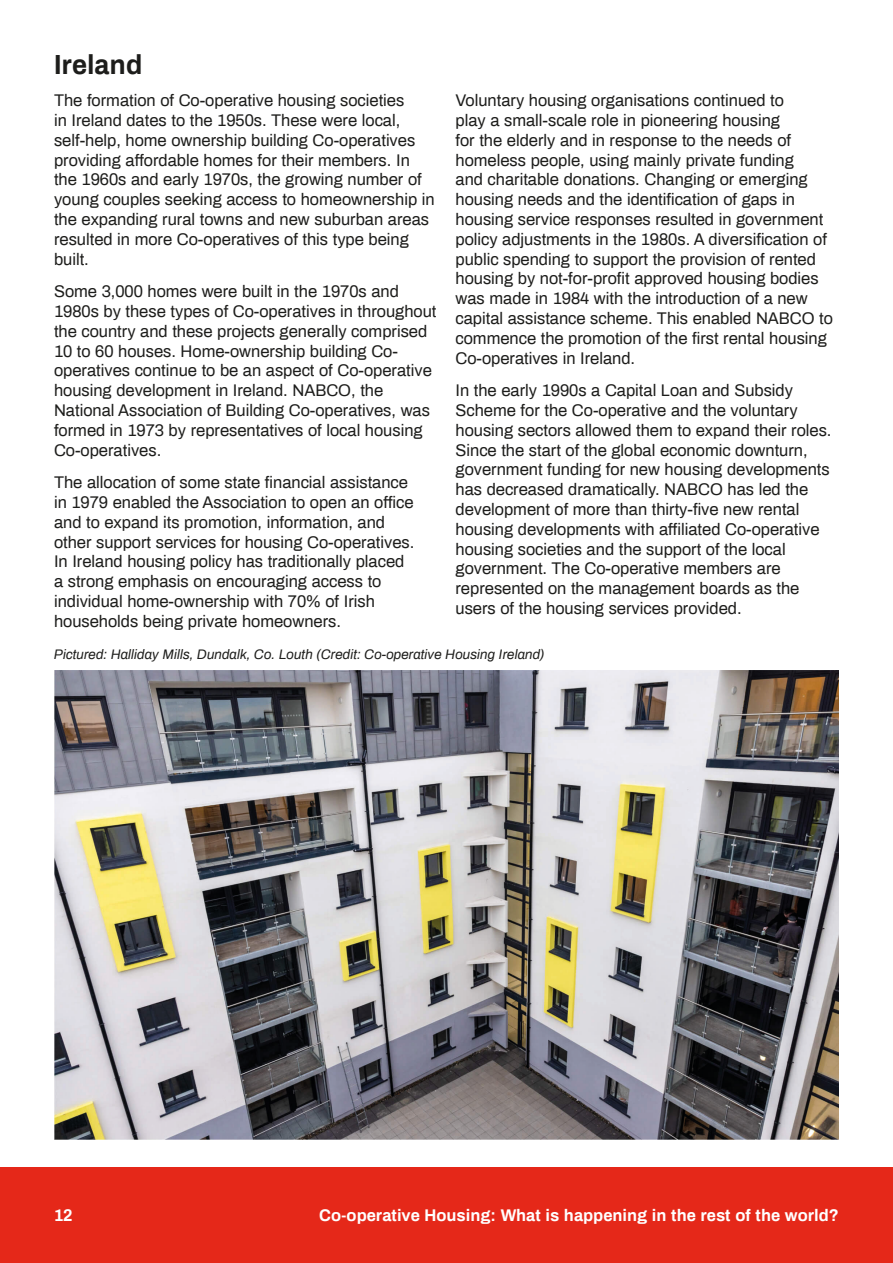
<style>
.page{position:relative;width:893px;height:1263px;background:#fff}
.page>*{position:absolute;margin:0;border:0;box-sizing:border-box;transform-origin:0 0}
.t1{font:700 27px "Archivo";color:#1d1d1b}
.t2{font:16.5px/19.8px "Archivo";color:#1d1d1b}
.t3{font:700 16.5px "Archivo";color:#fff}
.Paragraph_Style_1{font:italic 13.5px "Archivo";color:#1d1d1b}
</style>
<div class="page">
<div style="left:0;top:1167px;width:893px;height:96px;background:#e52819"></div>
<img style="left:54px;top:671px;width:785px;height:469px">
<h2 class="t1" style="left:54px;top:46px;width:90px">Ireland</h2>
<p class="t2" style="left:54px;top:90px;width:382px">The formation of Co-operative housing societies<br>in Ireland dates to the 1950s. These were local, self-help, home ownership building Co-operatives providing affordable homes for their members. In the 1960s and early 1970s, the growing number of young couples seeking access to homeownership in the expanding rural towns and new suburban areas resulted in more Co-operatives of this type being built.</p>
<p class="t2" style="left:54px;top:281px;width:384px">Some 3,000 homes were built in the 1970s and 1980s by these types of Co-operatives in throughout the country and these projects generally comprised 10 to 60 houses. Home-ownership building Co&shy;operatives continue to be an aspect of Co-operative housing development in Ireland. NABCO, the National Association of Building Co-operatives, was formed in 1973 by representatives of local housing Co-operatives.</p>
<p class="t2" style="left:54px;top:472px;width:362px">The allocation of some state financial assistance in 1979 enabled the Association to open an office and to expand its promotion, information, and other support services for housing Co-operatives.<br>In Ireland housing policy has traditionally placed a strong emphasis on encouraging access to individual home-ownership with 70% of Irish households being private homeowners.</p>
<p class="t2" style="left:455px;top:90px;width:379px">Voluntary housing organisations continued to<br>play a small-scale role in pioneering housing<br>for the elderly and in response to the needs of homeless people, using mainly private funding<br>and charitable donations. Changing or emerging housing needs and the identification of gaps in housing service responses resulted in government policy adjustments in the 1980s. A diversification of public spending to support the provision of rented housing by not-for-profit approved housing bodies was made in 1984 with the introduction of a new capital assistance scheme. This enabled NABCO to commence the promotion of the first rental housing Co-operatives in Ireland.</p>
<p class="t2" style="left:455px;top:380px;width:378px">In the early 1990s a Capital Loan and Subsidy Scheme for the Co-operative and the voluntary housing sectors allowed them to expand their roles.<br>Since the start of the global economic downturn, government funding for new housing developments has decreased dramatically. NABCO has led the development of more than thirty-five new rental housing developments with affiliated Co-operative housing societies and the support of the local government. The Co-operative members are represented on the management boards as the users of the housing services provided.</p>
<p class="Paragraph_Style_1" style="left:54px;top:645px;width:492px">Pictured: Halliday Mills, Dundalk, Co. Louth (Credit: Co-operative Housing Ireland)</p>
<p class="t3" style="left:54px;top:1204px;width:20px">12</p>
<p class="t3" style="left:319px;top:1204px;width:521px">Co-operative Housing: What is happening in the rest of the world?</p>
</div>
